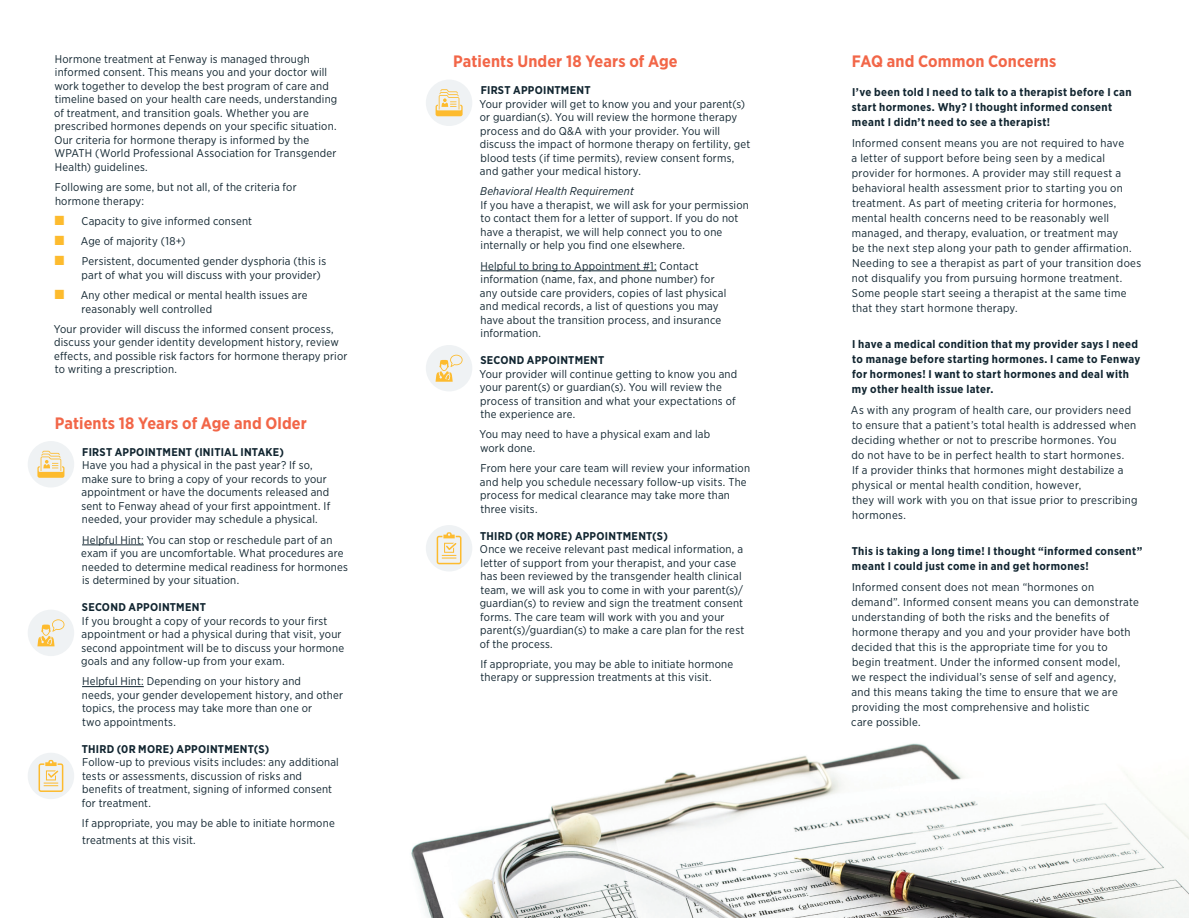
<style>
.page{position:relative;width:1189px;height:918px;background:#fff}
.page>*{position:absolute;margin:0;border:0;box-sizing:border-box;transform-origin:0 0}
.t1{font:700 16.5px "Gotham Narrow";letter-spacing:.01em;color:#f26648}
.Bulleted_List{font:11.25px/13.5px "Gotham Narrow";letter-spacing:.02em;color:#112530}
.Bulleted_List-2{font:700 11.25px/15px "Gotham Narrow";letter-spacing:.03em;color:#112530}
.Bulleted_List-3{font:italic 11.25px "Gotham Narrow";letter-spacing:.015em;color:#112530}
.s1{font-family:"Scala Sans";font-size:19.5px;color:#fdbb2e}
</style>
<div class="page">
<img style="left:411px;top:743px;width:777px;height:175px">
<hr style="left:82px;top:545px;width:62px;height:1px;background:#112530">
<hr style="left:82px;top:686px;width:62px;height:1px;background:#112530">
<hr style="left:480px;top:271px;width:176px;height:1px;background:#112530">
<div style="left:28px;top:610px;width:46px;height:46px;background:#eff2f4;border-radius:50%"></div>
<svg style="left:37px;top:619px;width:27px;height:27px"></svg>
<div style="left:28px;top:441px;width:46px;height:46px;background:#eff2f4;border-radius:50%"></div>
<svg style="left:37px;top:451px;width:27px;height:27px"></svg>
<div style="left:28px;top:753px;width:46px;height:46px;background:#eff2f4;border-radius:50%"></div>
<svg style="left:39px;top:760px;width:24px;height:32px"></svg>
<div style="left:426px;top:80px;width:46px;height:46px;background:#eff2f4;border-radius:50%"></div>
<svg style="left:435px;top:89px;width:27px;height:27px"></svg>
<div style="left:426px;top:345px;width:46px;height:46px;background:#eff2f4;border-radius:50%"></div>
<svg style="left:435px;top:355px;width:27px;height:27px"></svg>
<div style="left:426px;top:525px;width:46px;height:47px;background:#eff2f4;border-radius:50%"></div>
<svg style="left:436px;top:532px;width:25px;height:32px"></svg>
<p class="Bulleted_List" style="left:54px;top:52px;width:285px">Hormone treatment at Fenway is managed through informed consent. This means you and your doctor will work together to develop the best program of care and timeline based on your health care needs, understanding of treatment, and transition goals. Whether you are prescribed hormones depends on your specific situation.<br>Our criteria for hormone therapy is informed by the WPATH (World Professional Association for Transgender Health) guidelines.</p>
<p class="Bulleted_List" style="left:55px;top:180px;width:243px">Following are some, but not all, of the criteria for hormone therapy:</p>
<p class="Bulleted_List" style="left:53px;top:214px;width:200px"><span class="s1">π</span> Capacity to give informed consent</p>
<p class="Bulleted_List" style="left:53px;top:234px;width:133px"><span class="s1">π</span> Age of majority (18+)</p>
<p class="Bulleted_List" style="left:82px;top:255px;width:246px;text-indent:-28px"><span class="s1">π</span> Persistent, documented gender dysphoria (this is part of what you will discuss with your provider)</p>
<p class="Bulleted_List" style="left:82px;top:288px;width:227px;text-indent:-28px"><span class="s1">π</span> Any other medical or mental health issues are reasonably well controlled</p>
<p class="Bulleted_List" style="left:54px;top:322px;width:295px">Your provider will discuss the informed consent process, discuss your gender identity development history, review effects, and possible risk factors for hormone therapy prior to writing a prescription.</p>
<p class="t1" style="left:55px;top:413px;width:253px">Patients 18 Years of Age and Older</p>
<p class="Bulleted_List-2" style="left:82px;top:444px;width:203px">FIRST APPOINTMENT (INITIAL INTAKE)</p>
<p class="Bulleted_List" style="left:81px;top:459px;width:250px">Have you had a physical in the past year? If so, make sure to bring a copy of your records to your appointment or have the documents released and sent to Fenway ahead of your first appointment. If needed, your provider may schedule a physical.</p>
<p class="Bulleted_List" style="left:81px;top:533px;width:268px">Helpful Hint: You can stop or reschedule part of an exam if you are uncomfortable. What procedures are needed to determine medical readiness for hormones is determined by your situation.</p>
<p class="Bulleted_List-2" style="left:82px;top:600px;width:125px">SECOND APPOINTMENT</p>
<p class="Bulleted_List" style="left:81px;top:614px;width:264px">If you brought a copy of your records to your first appointment or had a physical during that visit, your second appointment will be to discuss your hormone goals and any follow-up from your exam.</p>
<p class="Bulleted_List" style="left:82px;top:675px;width:263px">Helpful Hint: Depending on your history and<br>needs, your gender developement history, and other topics, the process may take more than one or<br>two appointments.</p>
<p class="Bulleted_List-2" style="left:82px;top:741px;width:189px">THIRD (0R MORE) APPOINTMENT(S)</p>
<p class="Bulleted_List" style="left:82px;top:756px;width:258px">Follow-up to previous visits includes: any additional tests or assessments, discussion of risks and benefits of treatment, signing of informed consent for treatment.</p>
<p class="Bulleted_List" style="left:82px;top:815px;width:254px;line-height:16.5px">If appropriate, you may be able to initiate hormone treatments at this visit.</p>
<p class="t1" style="left:453px;top:51px;width:226px">Patients Under 18 Years of Age</p>
<p class="Bulleted_List-2" style="left:480px;top:83px;width:111px">FIRST APPOINTMENT</p>
<p class="Bulleted_List" style="left:479px;top:97px;width:272px">Your provider will get to know you and your parent(s) or guardian(s). You will review the hormone therapy process and do Q&amp;A with your provider. You will discuss the impact of hormone therapy on fertility, get blood tests (if time permits), review consent forms, and gather your medical history.</p>
<p class="Bulleted_List-3" style="left:480px;top:185px;width:155px">Behavioral Health Requirement</p>
<p class="Bulleted_List" style="left:480px;top:198px;width:270px">If you have a therapist, we will ask for your permission to contact them for a letter of support. If you do not have a therapist, we will help connect you to one internally or help you find one elsewhere.</p>
<p class="Bulleted_List" style="left:480px;top:259px;width:248px">Helpful to bring to Appointment #1: Contact information (name, fax, and phone number) for any outside care providers, copies of last physical and medical records, a list of questions you may have about the transition process, and insurance information.</p>
<p class="Bulleted_List-2" style="left:480px;top:353px;width:125px">SECOND APPOINTMENT</p>
<p class="Bulleted_List" style="left:479px;top:367px;width:259px">Your provider will continue getting to know you and your parent(s) or guardian(s). You will review the process of transition and what your expectations of the experience are.</p>
<p class="Bulleted_List" style="left:479px;top:428px;width:232px">You may need to have a physical exam and lab work done.</p>
<p class="Bulleted_List" style="left:480px;top:461px;width:271px">From here your care team will review your information and help you schedule necessary follow-up visits. The process for medical clearance may take more than three visits.</p>
<p class="Bulleted_List-2" style="left:480px;top:528px;width:189px">THIRD (0R MORE) APPOINTMENT(S)</p>
<p class="Bulleted_List" style="left:479px;top:542px;width:266px">Once we receive relevant past medical information, a letter of support from your therapist, and your case has been reviewed by the transgender health clinical team, we will ask you to come in with your parent(s)/ guardian(s) to review and sign the treatment consent forms. The care team will work with you and your parent(s)/guardian(s) to make a care plan for the rest of the process.</p>
<p class="Bulleted_List" style="left:480px;top:657px;width:254px">If appropriate, you may be able to initiate hormone therapy or suppression treatments at this visit.</p>
<p class="t1" style="left:851px;top:51px;width:206px">FAQ and Common Concerns</p>
<p class="Bulleted_List-2" style="left:851px;top:84px;width:281px">I’ve been told I need to talk to a therapist before I can start hormones. Why? I thought informed consent meant I didn’t need to see a therapist!</p>
<p class="Bulleted_List" style="left:851px;top:136px;width:291px;line-height:15px">Informed consent means you are not required to have<br>a letter of support before being seen by a medical provider for hormones. A provider may still request a behavioral health assessment prior to starting you on treatment. As part of meeting criteria for hormones, mental health concerns need to be reasonably well managed, and therapy, evaluation, or treatment may<br>be the next step along your path to gender affirmation.<br>Needing to see a therapist as part of your transition does not disqualify you from pursuing hormone treatment.<br>Some people start seeing a therapist at the same time that they start hormone therapy.</p>
<p class="Bulleted_List-2" style="left:851px;top:336px;width:290px">I have a medical condition that my provider says I need to manage before starting hormones. I came to Fenway for hormones! I want to start hormones and deal with my other health issue later.</p>
<p class="Bulleted_List" style="left:850px;top:403px;width:288px;line-height:15px">As with any program of health care, our providers need to ensure that a patient’s total health is addressed when deciding whether or not to prescribe hormones. You<br>do not have to be in perfect health to start hormones.<br>If a provider thinks that hormones might destabilize a physical or mental health condition, however,<br>they will work with you on that issue prior to prescribing hormones.</p>
<p class="Bulleted_List-2" style="left:851px;top:543px;width:292px">This is taking a long time! I thought “informed consent” meant I could just come in and get hormones!</p>
<p class="Bulleted_List" style="left:851px;top:580px;width:289px;line-height:15px">Informed consent does not mean “hormones on demand”. Informed consent means you can demonstrate understanding of both the risks and the benefits of hormone therapy and you and your provider have both decided that this is the appropriate time for you to begin treatment. Under the informed consent model,<br>we respect the individual’s sense of self and agency,<br>and this means taking the time to ensure that we are providing the most comprehensive and holistic<br>care possible.</p>
</div>
